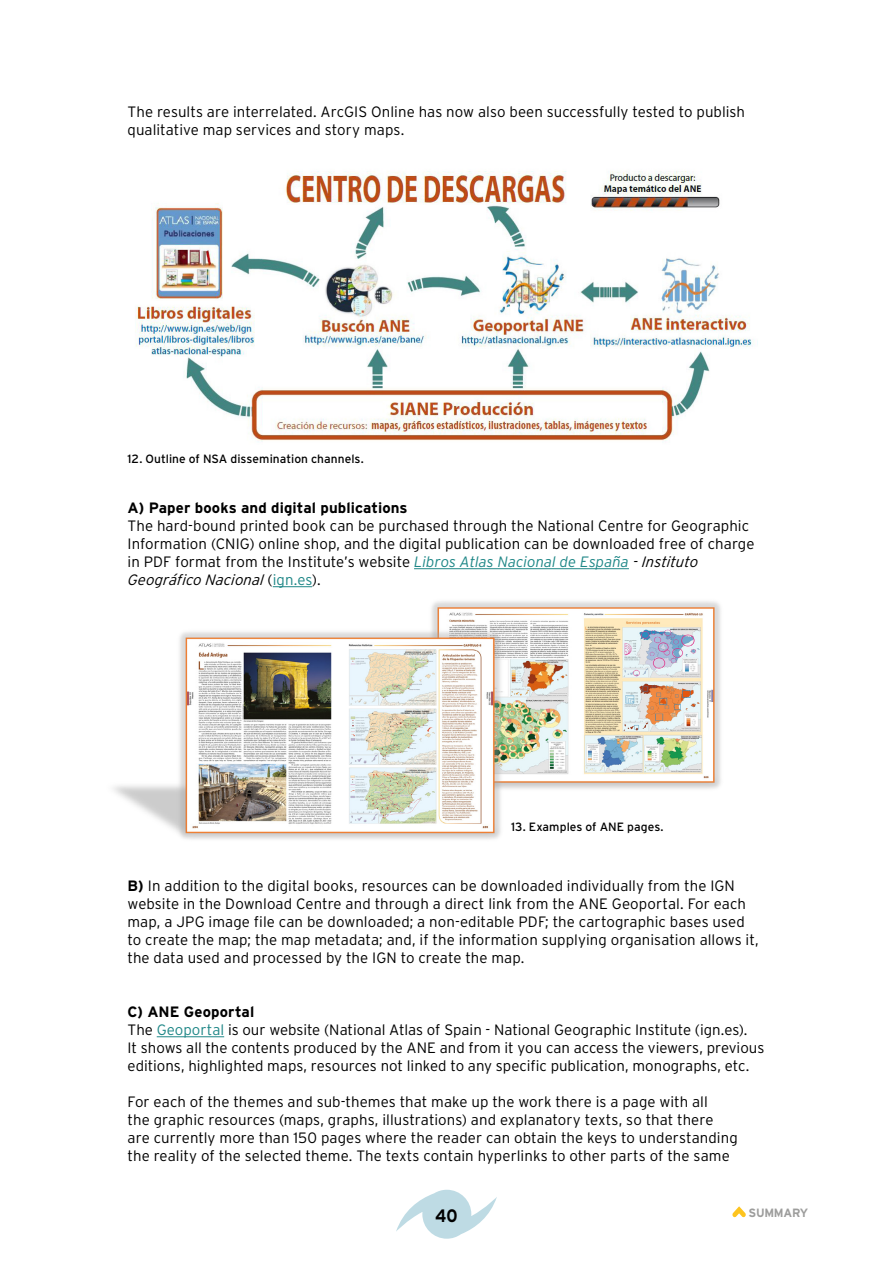
<style>
.page{position:relative;width:893px;height:1263px;background:#fff}
.page>*{position:absolute;margin:0;border:0;box-sizing:border-box;transform-origin:0 0}
.t1{font:700 18px "Interstate";color:#000;scale:.9 1}
.t2{font:300 15px/18px "Interstate";color:#000}
.t3{font:700 15px "Interstate";letter-spacing:.005em;color:#000}
.t4{font:12px "Interstate";letter-spacing:.005em;color:#000}
.t5{font:700 12px "Interstate";letter-spacing:-.025em;color:#9d9d9c}
.s1{font-style:italic;color:#1f8787}
.s2{font-style:italic}
.s3{color:#1f8787}
.s4{font-weight:700}
</style>
<div class="page">
<svg style="left:396px;top:1190px;width:101px;height:49px"></svg>
<svg style="left:732px;top:1206px;width:14px;height:12px"></svg>
<hr style="left:414px;top:568px;width:215px;height:1px;background:#1f8787">
<hr style="left:273px;top:586px;width:39px;height:1px;background:#1f8787">
<hr style="left:157px;top:1036px;width:67px;height:1px;background:#1f8787">
<img style="left:135px;top:171px;width:623px;height:271px">
<img style="left:113px;top:601px;width:608px;height:238px">
<p class="t2" style="left:128px;top:102px;width:619px">The results are interrelated. ArcGIS Online has now also been successfully tested to publish qualitative map services and story maps.</p>
<p class="t4" style="left:128px;top:452px;width:238px">12. Outline of NSA dissemination channels.</p>
<p class="t3" style="left:128px;top:499px;width:282px">A) Paper books and digital publications</p>
<p class="t2" style="left:128px;top:516px;width:628px">The hard-bound printed book can be purchased through the National Centre for Geographic Information (CNIG) online shop, and the digital publication can be downloaded free of charge in PDF format from the Institute’s website <span class="s1">Libros Atlas Nacional de España</span> <span class="s2">- Instituto Geográfico Nacional</span> (<span class="s3">ign.es</span>).</p>
<p class="t4" style="left:511px;top:820px;width:154px">13. Examples of ANE pages.</p>
<p class="t2" style="left:128px;top:876px;width:632px"><span class="s4">B)</span> In addition to the digital books, resources can be downloaded individually from the IGN website in the Download Centre and through a direct link from the ANE Geoportal. For each map, a JPG image file can be downloaded; a non-editable PDF; the cartographic bases used to create the map; the map metadata; and, if the information supplying organisation allows it, the data used and processed by the IGN to create the map.</p>
<p class="t2" style="left:128px;top:1002px;width:638px"><span class="s4">C) ANE Geoportal<br></span>The <span class="s3">Geoportal</span> is our website (National Atlas of Spain - National Geographic Institute (ign.es).<br>It shows all the contents produced by the ANE and from it you can access the viewers, previous editions, highlighted maps, resources not linked to any specific publication, monographs, etc.</p>
<p class="t2" style="left:128px;top:1092px;width:612px">For each of the themes and sub-themes that make up the work there is a page with all<br>the graphic resources (maps, graphs, illustrations) and explanatory texts, so that there are currently more than 150 pages where the reader can obtain the keys to understanding the reality of the selected theme. The texts contain hyperlinks to other parts of the same</p>
<p class="t1" style="left:435px;top:1205px;width:26px">40</p>
<p class="t5" style="left:749px;top:1206px;width:61px">SUMMARY</p>
</div>
